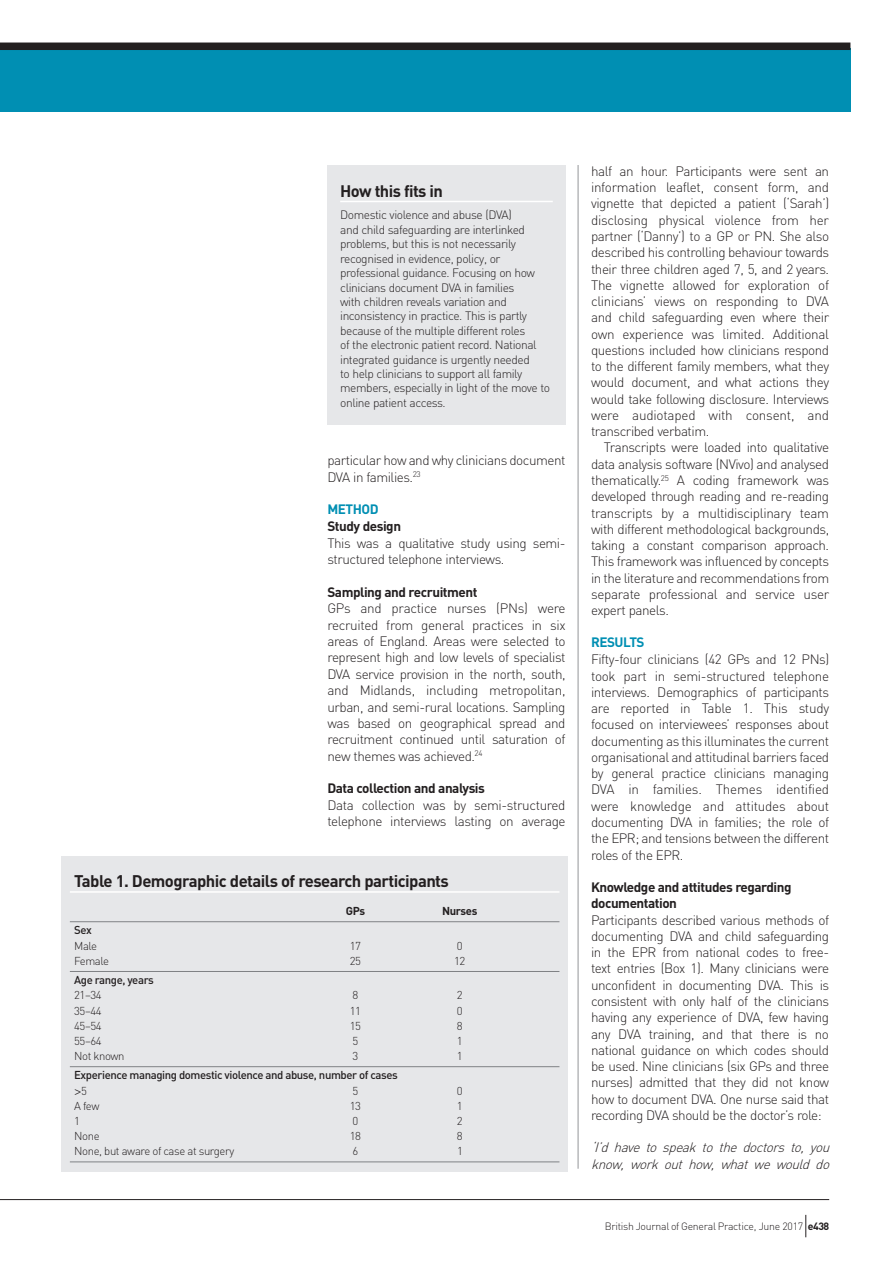
<style>
.page{position:relative;width:893px;height:1263px;background:#fff}
.page>*{position:absolute;margin:0;border:0;box-sizing:border-box;transform-origin:0 0}
.t1{font:700 16.65px "DIN";letter-spacing:-.035em;color:#231f20}
.t2{font:700 16.5px "DIN";letter-spacing:-.035em;color:#231f20}
.t3{font:300 13.5px/16.2px "DIN";letter-spacing:-.035em;color:#231f20;text-align:justify}
.t4{font:700 13.5px/16.2px "DIN";letter-spacing:-.035em;color:#231f20}
.t5{font:italic 300 13.5px/16.2px "DIN";color:#231f20}
.t6{font:700 13.5px "DIN";letter-spacing:-.035em;color:#008fb3}
.t7{font:300 12px/14.4px "DIN";letter-spacing:-.035em;color:#231f20}
.t8{font:300 11.4px "DIN";letter-spacing:-.035em;color:#231f20}
.t9{font:500 11.4px "DIN";letter-spacing:-.035em;color:#231f20}
.t10{font:700 11.4px "DIN";letter-spacing:-.035em;color:#231f20}
.t11{font:300 11.4px "Helvetica";color:#231f20}
.t12{font:300 10.5px "DIN";letter-spacing:-.025em;color:#231f20}
.s1{font-family:"DIN"}
.s2{font-weight:700}
</style>
<div class="page">
<div style="left:0;top:48px;width:850px;height:63px;background:#008fb3"></div>
<div style="left:0;top:43px;width:850px;height:7px;background:#231f20"></div>
<hr style="left:578px;top:165px;width:1px;height:1004px;background:#939598">
<div style="left:327px;top:165px;width:239px;height:260px;background:#e6e7e9"></div>
<hr style="left:340px;top:201px;width:213px;height:1px;background:#fff">
<div style="left:61px;top:856px;width:507px;height:316px;background:#e6e7e9"></div>
<hr style="left:70px;top:891px;width:489px;height:2px;background:#fff">
<hr style="left:70px;top:921px;width:489px;height:1px;background:#808285">
<hr style="left:70px;top:971px;width:489px;height:1px;background:#808285">
<hr style="left:70px;top:1066px;width:489px;height:1px;background:#808285">
<hr style="left:70px;top:1161px;width:489px;height:1px;background:#808285">
<hr style="left:0;top:1199px;width:829px;height:1px;background:#231f20">
<svg style="left:805px;top:1215px;width:1px;height:22px"></svg>
<p class="t2" style="left:340px;top:180px;width:104px">How this fits in</p>
<p class="t7" style="left:340px;top:208px;width:211px">Domestic violence and abuse (DVA)<br>and child safeguarding are interlinked problems, but this is not necessarily recognised in evidence, policy, or professional guidance. Focusing on how clinicians document DVA in families<br>with children reveals variation and inconsistency in practice. This is partly because of the multiple different roles<br>of the electronic patient record. National integrated guidance is urgently needed<br>to help clinicians to support all family members, especially in light of the move to online patient access.</p>
<p class="t3" style="left:327px;top:452px;width:240px">particular how and why clinicians document<br>DVA in families.<sup>23</sup></p>
<p class="t6" style="left:327px;top:500px;width:53px">METHOD</p>
<p class="t4" style="left:327px;top:518px;width:75px">Study design</p>
<p class="t3" style="left:327px;top:534px;width:240px">This was a qualitative study using semi&shy;structured telephone interviews.</p>
<p class="t4" style="left:327px;top:583px;width:152px">Sampling and recruitment</p>
<p class="t3" style="left:327px;top:600px;width:240px">GPs and practice nurses (PNs) were recruited from general practices in six areas of England. Areas were selected to represent high and low levels of specialist DVA service provision in the north, south, and Midlands, including metropolitan, urban, and semi-rural locations. Sampling was based on geographical spread and recruitment continued until saturation of new themes was achieved.<sup>24</sup></p>
<p class="t4" style="left:327px;top:780px;width:159px">Data collection and analysis</p>
<p class="t3" style="left:327px;top:797px;width:240px">Data collection was by semi-structured telephone interviews lasting on average</p>
<p class="t1" style="left:74px;top:870px;width:376px">Table 1. Demographic details of research participants</p>
<p class="t10" style="left:346px;top:903px;width:21px">GPs</p>
<p class="t10" style="left:442px;top:903px;width:37px">Nurses</p>
<p class="t9" style="left:74px;top:923px;width:19px">Sex</p>
<p class="t8" style="left:74px;top:938px;width:24px">Male</p>
<p class="t8" style="left:350px;top:938px;width:13px">17</p>
<p class="t8" style="left:457px;top:938px;width:7px">0</p>
<p class="t8" style="left:74px;top:954px;width:36px">Female</p>
<p class="t8" style="left:350px;top:954px;width:13px">25</p>
<p class="t8" style="left:454px;top:954px;width:13px">12</p>
<p class="t9" style="left:74px;top:973px;width:81px">Age range, years</p>
<p class="t8" style="left:74px;top:988px;width:29px">21–34</p>
<p class="t8" style="left:352px;top:988px;width:7px">8</p>
<p class="t8" style="left:457px;top:988px;width:7px">2</p>
<p class="t8" style="left:74px;top:1003px;width:29px">35–44</p>
<p class="t8" style="left:350px;top:1003px;width:13px">11</p>
<p class="t8" style="left:457px;top:1003px;width:7px">0</p>
<p class="t8" style="left:74px;top:1018px;width:29px">45–54</p>
<p class="t8" style="left:350px;top:1018px;width:13px">15</p>
<p class="t8" style="left:457px;top:1018px;width:7px">8</p>
<p class="t8" style="left:74px;top:1034px;width:29px">55–64</p>
<p class="t8" style="left:352px;top:1034px;width:7px">5</p>
<p class="t8" style="left:457px;top:1034px;width:7px">1</p>
<p class="t8" style="left:74px;top:1049px;width:52px">Not known</p>
<p class="t8" style="left:352px;top:1049px;width:7px">3</p>
<p class="t8" style="left:457px;top:1049px;width:7px">1</p>
<p class="t9" style="left:74px;top:1068px;width:325px">Experience managing domestic violence and abuse, number of cases</p>
<p class="t11" style="left:74px;top:1081px;width:14px">&gt;<span class="s1">5</span></p>
<p class="t8" style="left:352px;top:1083px;width:7px">5</p>
<p class="t8" style="left:457px;top:1083px;width:7px">0</p>
<p class="t8" style="left:74px;top:1098px;width:27px">A few</p>
<p class="t8" style="left:350px;top:1098px;width:13px">13</p>
<p class="t8" style="left:457px;top:1098px;width:7px">1</p>
<p class="t8" style="left:74px;top:1114px;width:7px">1</p>
<p class="t8" style="left:352px;top:1114px;width:7px">0</p>
<p class="t8" style="left:457px;top:1114px;width:7px">2</p>
<p class="t8" style="left:74px;top:1129px;width:27px">None</p>
<p class="t8" style="left:350px;top:1129px;width:13px">18</p>
<p class="t8" style="left:457px;top:1129px;width:7px">8</p>
<p class="t8" style="left:74px;top:1144px;width:162px">None, but aware of case at surgery</p>
<p class="t8" style="left:352px;top:1144px;width:7px">6</p>
<p class="t8" style="left:457px;top:1144px;width:7px">1</p>
<p class="t3" style="left:591px;top:163px;width:240px">half an hour. Participants were sent an information leaflet, consent form, and vignette that depicted a patient (‘Sarah’) disclosing physical violence from her partner (‘Danny’) to a GP or PN. She also described his controlling behaviour towards their three children aged 7, 5, and 2 years.<br>The vignette allowed for exploration of clinicians’ views on responding to DVA and child safeguarding even where their own experience was limited. Additional questions included how clinicians respond to the different family members, what they would document, and what actions they would take following disclosure. Interviews were audiotaped with consent, and transcribed verbatim.</p>
<p class="t3" style="left:591px;top:439px;width:240px;text-indent:13px">Transcripts were loaded into qualitative data analysis software (NVivo) and analysed thematically.<sup>25</sup> A coding framework was developed through reading and re-reading transcripts by a multidisciplinary team with different methodological backgrounds, taking a constant comparison approach.<br>This framework was influenced by concepts in the literature and recommendations from separate professional and service user expert panels.</p>
<p class="t6" style="left:591px;top:633px;width:55px">RESULTS</p>
<p class="t3" style="left:591px;top:651px;width:240px">Fifty-four clinicians (42 GPs and 12 PNs) took part in semi-structured telephone interviews. Demographics of participants are reported in Table 1. This study focused on interviewees’ responses about documenting as this illuminates the current organisational and attitudinal barriers faced by general practice clinicians managing DVA in families. Themes identified were knowledge and attitudes about documenting DVA in families; the role of the EPR; and tensions between the different roles of the EPR.</p>
<p class="t4" style="left:591px;top:878px;width:202px">Knowledge and attitudes regarding documentation</p>
<p class="t3" style="left:591px;top:911px;width:240px">Participants described various methods of documenting DVA and child safeguarding in the EPR from national codes to free&shy;text entries (Box 1). Many clinicians were unconfident in documenting DVA. This is consistent with only half of the clinicians having any experience of DVA, few having any DVA training, and that there is no national guidance on which codes should be used. Nine clinicians (six GPs and three nurses) admitted that they did not know how to document DVA. One nurse said that recording DVA should be the doctor’s role:</p>
<p class="t5" style="left:591px;top:1139px;width:244px">‘I’d have to speak to the doctors to, you know, work out how, what we would do</p>
<p class="t12" style="left:605px;top:1219px;width:226px">British Journal of General Practice, June 2017 <span class="s2">e438</span></p>
</div>
